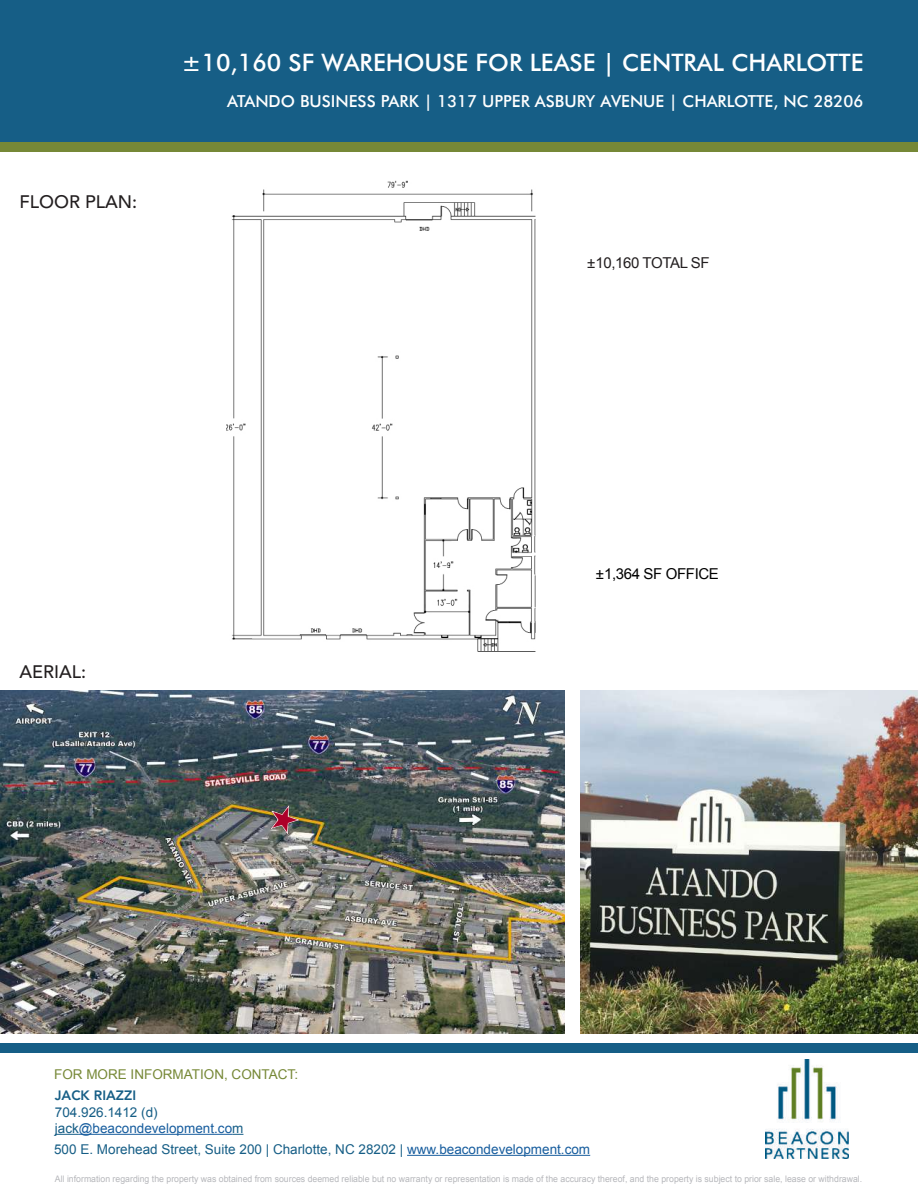
<style>
.page{position:relative;width:918px;height:1188px;background:#fff}
.page>*{position:absolute;margin:0;border:0;box-sizing:border-box;transform-origin:0 0}
.t1{font:24px "Futura Md BT Medium";color:#fff}
.t2{font:500 18px "Avenir LT Std";color:#231f20}
.t3{font:16.5px "Futura Md BT Medium";color:#fff}
.t4{font:15px "Arial";letter-spacing:-.025em;color:#231f20}
.t5{font:15px "Arial";letter-spacing:-.025em;color:#000}
.t6{font:13.5px "Arial";color:#165e86}
.t7{font:13.5px/16.2px "Arial";color:#175d9e}
.t8{font:13.5px "Arial";color:#768836}
.t9{font:800 13.5px "Avenir LT Std";color:#165e86}
.t10{font:9px "Arial";color:#b6b7bb}
.s1{color:#165e86}
.s2{color:#175d9e}
</style>
<div class="page">
<div style="left:0;top:0;width:918px;height:144px;background:#165e86"></div>
<div style="left:0;top:142px;width:918px;height:10px;background:#768836"></div>
<img style="left:580px;top:690px;width:338px;height:343px">
<img style="left:226px;top:180px;width:310px;height:472px">
<img style="left:0;top:690px;width:565px;height:343px">
<img style="left:270px;top:806px;width:30px;height:28px">
<svg style="left:55px;top:1134px;width:24px;height:1px"></svg>
<hr style="left:79px;top:1134px;width:153px;height:1px;background:#175d9e">
<img style="left:765px;top:1059px;width:83px;height:99px">
<hr style="left:407px;top:1155px;width:183px;height:1px;background:#175d9e">
<div style="left:0;top:1044px;width:918px;height:9px;background:#165e86"></div>
<h2 class="t2" style="left:20px;top:191px;width:119px">FLOOR PLAN:</h2>
<h1 class="t1" style="left:182px;top:48px;width:683px">±10,160 SF WAREHOUSE FOR LEASE | CENTRAL CHARLOTTE</h1>
<h3 class="t3" style="left:227px;top:91px;width:638px">ATANDO BUSINESS PARK | 1317 UPPER ASBURY AVENUE | CHARLOTTE, NC 28206</h3>
<h3 class="t4" style="left:587px;top:252px;width:124px">±10,160 TOTAL SF</h3>
<h2 class="t2" style="left:20px;top:661px;width:68px">AERIAL:</h2>
<h3 class="t5" style="left:596px;top:564px;width:125px">±1,364 SF OFFICE</h3>
<h3 class="t8" style="left:54px;top:1066px;width:245px">FOR MORE INFORMATION, CONTACT:</h3>
<h3 class="t9" style="left:55px;top:1088px;width:83px">JACK RIAZZI</h3>
<h3 class="t7" style="left:55px;top:1104px;width:190px"><span class="s1">704.926.1412 (d) jack</span>@beacondevelopment.co<span class="s1">m</span></h3>
<p class="t10" style="left:55px;top:1173px;width:809px">All information regarding the property was obtained from sources deemed reliable but no warranty or representation is made of the accuracy thereof, and the property is subject to prior sale, lease or withdrawal.</p>
<h3 class="t6" style="left:54px;top:1140px;width:538px">500 E. Morehead Street, Suite 200 | Charlotte, NC 28202 | <span class="s2">www.beacondevelopment.com</span></h3>
</div>
